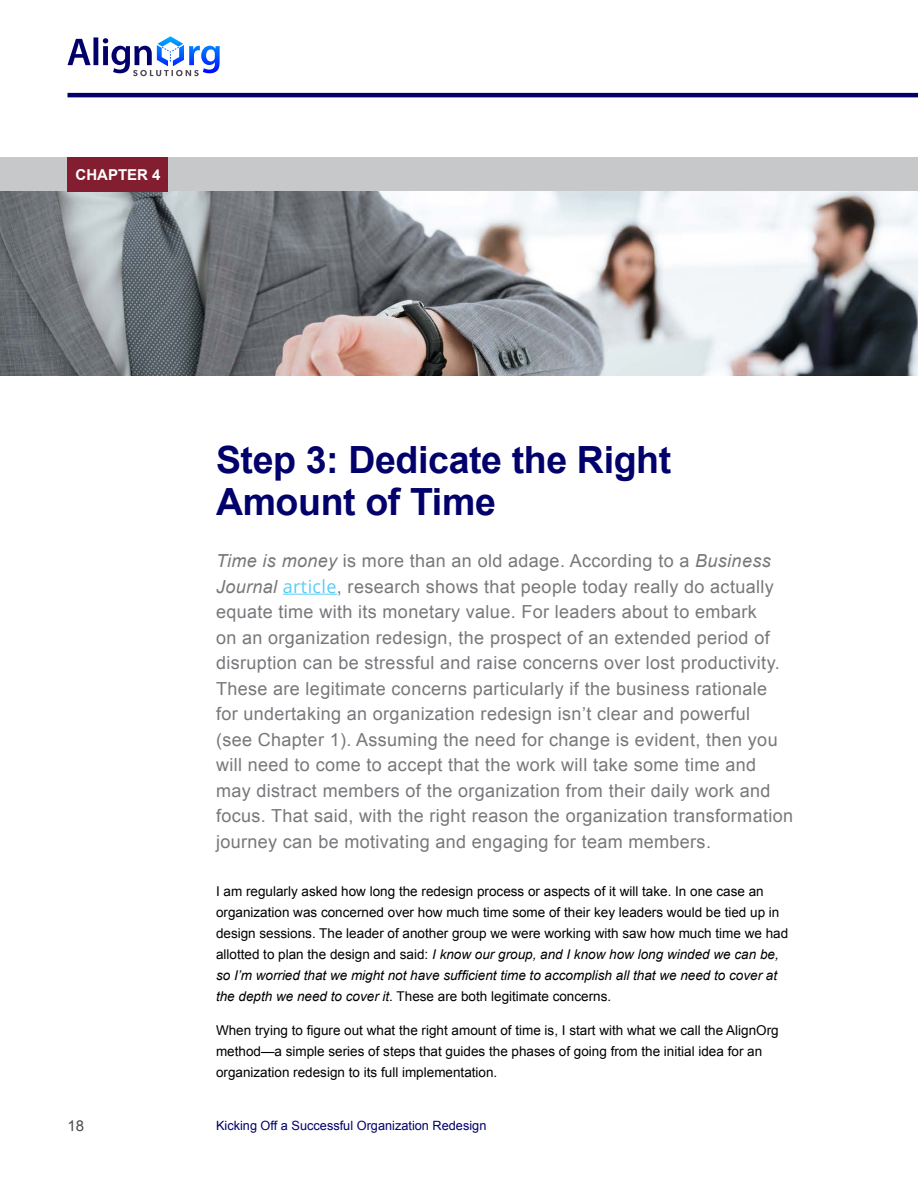
<style>
.page{position:relative;width:918px;height:1188px;background:#fff}
.page>*{position:absolute;margin:0;border:0;box-sizing:border-box;transform-origin:0 0}
.t1{font:700 37.5px/42px "Arial";letter-spacing:-.01em;color:#02016b}
.t2{font:18px/25.5px "Arial";letter-spacing:.02em;color:#77787b}
.t3{font:700 15px "Arial";color:#fff}
.t4{font:15px "Arial";color:#4d4d4f}
.t5{font:13.5px/21px "Arial";color:#000}
.t6{font:12.75px "Arial";color:#02016b}
.s1{font-style:italic}
.s2{font-family:"Open Sans";color:#59ccf5}
</style>
<div class="page">
<svg style="left:68px;top:36px;width:152px;height:40px"></svg>
<hr style="left:68px;top:93px;width:850px;height:4px;background:#02016b">
<hr style="left:283px;top:594px;width:54px;height:1px;background:#59ccf5">
<div style="left:0;top:158px;width:918px;height:34px;background:#c7c8ca"></div>
<img style="left:0;top:192px;width:918px;height:183px">
<div style="left:68px;top:158px;width:100px;height:34px;background:#821e2f"></div>
<p class="t3" style="left:76px;top:165px;width:87px">CHAPTER 4</p>
<h1 class="t1" style="left:216px;top:440px;width:457px">Step 3: Dedicate the Right<br>Amount of Time</h1>
<p class="t2" style="left:216px;top:548px;width:579px"><span class="s1">Time is money</span> is more than an old adage. According to a <span class="s1">Business Journal</span> <span class="s2">article</span>, research shows that people today really do actually equate time with its monetary value. For leaders about to embark<br>on an organization redesign, the prospect of an extended period of disruption can be stressful and raise concerns over lost productivity.<br>These are legitimate concerns particularly if the business rationale for undertaking an organization redesign isn’t clear and powerful<br>(see Chapter 1). Assuming the need for change is evident, then you will need to come to accept that the work will take some time and may distract members of the organization from their daily work and focus. That said, with the right reason the organization transformation journey can be motivating and engaging for team members.</p>
<p class="t5" style="left:216px;top:881px;width:574px">I am regularly asked how long the redesign process or aspects of it will take. In one case an organization was concerned over how much time some of their key leaders would be tied up in design sessions. The leader of another group we were working with saw how much time we had allotted to plan the design and said: <span class="s1">I know our group, and I know how long winded we can be, so I’m worried that we might not have sufficient time to accomplish all that we need to cover at the depth we need to cover it.</span> These are both legitimate concerns.</p>
<p class="t5" style="left:216px;top:1020px;width:564px">When trying to figure out what the right amount of time is, I start with what we call the AlignOrg method—a simple series of steps that guides the phases of going from the initial idea for an organization redesign to its full implementation.</p>
<p class="t4" style="left:68px;top:1116px;width:18px">18</p>
<p class="t6" style="left:216px;top:1117px;width:272px">Kicking Off a Successful Organization Redesign</p>
</div>
